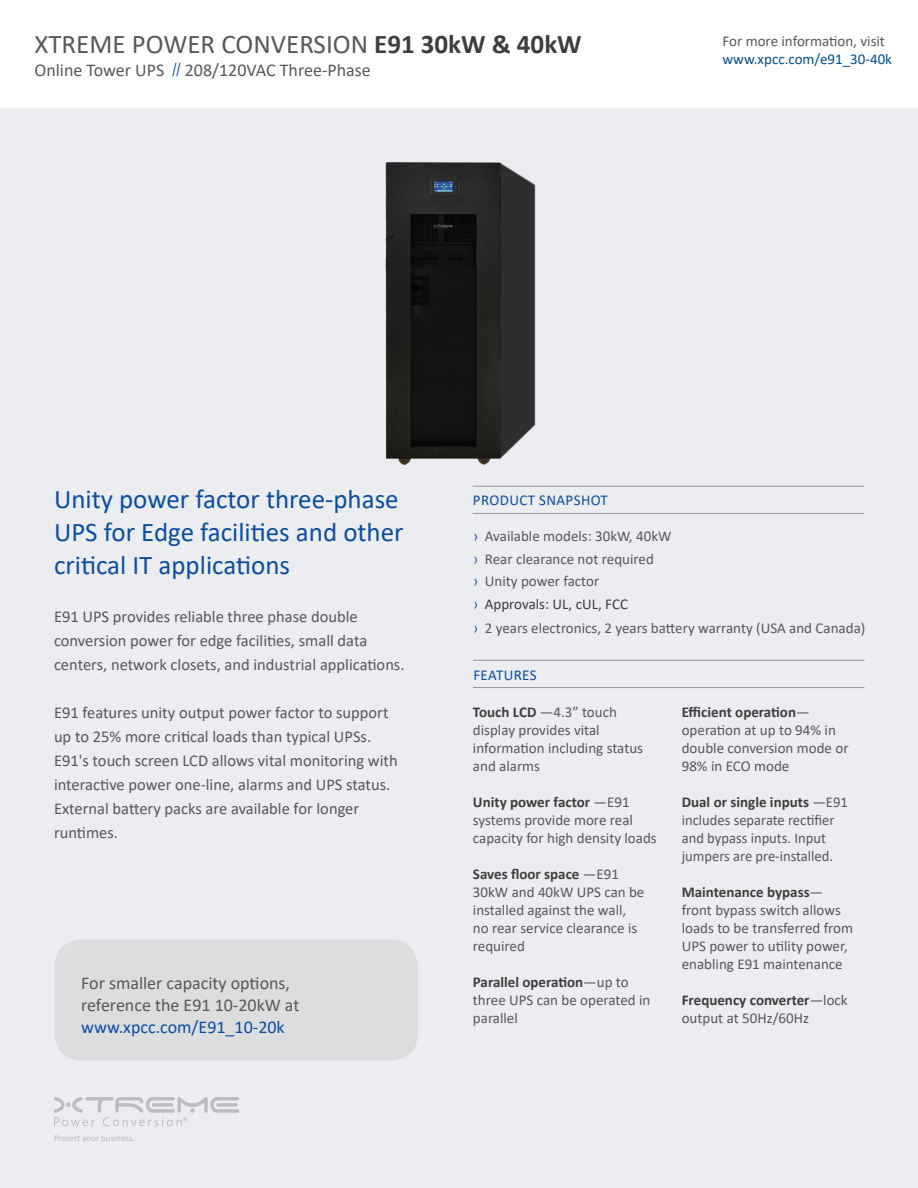
<style>
.page{position:relative;width:918px;height:1188px;background:#fff}
.page>*{position:absolute;margin:0;border:0;box-sizing:border-box;transform-origin:0 0}
.t1{font:27px/33px "Calibri";color:#0d4da1}
.t2{font:27px "Calibri";color:#57585a}
.t3{font:18px "Calibri";color:#57585a}
.t4{font:18px "Calibri";color:#0d4da1}
.t5{font:16.5px/24px "Calibri";color:#57585a}
.t6{font:15px/18px "Calibri";color:#57585a}
.t7{font:15px "Calibri";letter-spacing:.025em;color:#0d4da1}
.t8{font:15px "Calibri";color:#3e3e3f}
.t9{font:700 15px "Calibri";color:#3e3e3f}
.t10{font:9px "Calibri";color:#bcbdc0}
.s1{font-weight:700;color:#3e3e3f}
.s2{font-family:"Arial Narrow";color:#0d4da1}
.s3{color:#004f8f}
.s4{font-weight:400;color:#57585a}
</style>
<div class="page">
<div style="left:0;top:108px;width:918px;height:1080px;background:#ebedf0"></div>
<svg style="left:54px;top:1097px;width:185px;height:29px;background:#dddfe2"></svg>
<hr style="left:472px;top:486px;width:392px;height:1px;background:#939598">
<hr style="left:472px;top:513px;width:392px;height:1px;background:#939598">
<hr style="left:473px;top:660px;width:391px;height:1px;background:#939598">
<hr style="left:473px;top:687px;width:391px;height:1px;background:#939598">
<div style="left:55px;top:940px;width:363px;height:121px;background:#dcdddf;border-radius:27px"></div>
<p class="t2" style="left:34px;top:26px;width:549px">XTREME POWER CONVERSION <span class="s1">E91 30kW &amp; 40kW</span></p>
<p class="t3" style="left:34px;top:57px;width:338px">Online Tower UPS <span class="s2">//</span> 208/120VAC Three-Phase</p>
<p class="t6" style="left:723px;top:31px;width:171px">For more information, visit <span class="s3">www.xpcc.com/e91_30-40k</span></p>
<p class="t1" style="left:54px;top:482px;width:351px">Unity power factor three-phase<br>UPS for Edge facilities and other critical IT applications</p>
<p class="t5" style="left:54px;top:605px;width:352px">E91 UPS provides reliable three phase double conversion power for edge facilities, small data centers, network closets, and industrial applications.</p>
<p class="t5" style="left:54px;top:701px;width:345px">E91 features unity output power factor to support up to 25% more critical loads than typical UPSs.<br>E91's touch screen LCD allows vital monitoring with interactive power one-line, alarms and UPS status.<br>External battery packs are available for longer runtimes.</p>
<p class="t3" style="left:81px;top:971px;width:210px">For smaller capacity options,</p>
<p class="t3" style="left:81px;top:992px;width:220px">reference the E91 10-20kW at</p>
<p class="t4" style="left:81px;top:1014px;width:205px">www.xpcc.com/E91_10-20k</p>
<p class="t10" style="left:54px;top:1132px;width:82px">Protect your business.</p>
<p class="t7" style="left:473px;top:490px;width:136px">PRODUCT SNAPSHOT</p>
<p class="t6" style="left:474px;top:524px;width:199px;line-height:22.5px"><span class="s2">›</span> Available models: 30kW, 40kW <span class="s2">›</span> Rear clearance not required</p>
<p class="t6" style="left:474px;top:572px;width:127px"><span class="s2">›</span> Unity power factor</p>
<p class="t8" style="left:474px;top:593px;width:156px"><span class="s2">›</span> Approvals: UL, cUL, FCC</p>
<p class="t6" style="left:474px;top:618px;width:393px"><span class="s2">›</span> 2 years electronics, 2 years battery warranty (USA and Canada)</p>
<p class="t7" style="left:473px;top:664px;width:65px">FEATURES</p>
<p class="t6" style="left:473px;top:703px;width:172px"><span class="s1">Touch LCD</span> —4.3” touch display provides vital information including status and alarms</p>
<p class="t6" style="left:473px;top:793px;width:185px"><span class="s1">Unity power factor</span> —E91 systems provide more real capacity for high density loads</p>
<p class="t6" style="left:473px;top:865px;width:173px"><span class="s1">Saves floor space</span> —E91<br>30kW and 40kW UPS can be installed against the wall, no rear service clearance is required</p>
<p class="t6" style="left:473px;top:973px;width:179px"><span class="s1">Parallel operation</span>—up to three UPS can be operated in parallel</p>
<p class="t6" style="left:682px;top:703px;width:168px"><span class="s1">Efficient operation</span>— operation at up to 94% in double conversion mode or<br>98% in ECO mode</p>
<p class="t6" style="left:682px;top:793px;width:168px"><span class="s1">Dual or single inputs</span> —E91 includes separate rectifier and bypass inputs. Input jumpers are pre-installed.</p>
<p class="t9" style="left:682px;top:881px;width:143px">Maintenance bypass<span class="s4">—</span></p>
<p class="t6" style="left:682px;top:901px;width:173px">front bypass switch allows loads to be transferred from<br>UPS power to utility power, enabling E91 maintenance</p>
<p class="t6" style="left:682px;top:991px;width:168px"><span class="s1">Frequency converter</span>—lock output at 50Hz/60Hz</p>
</div>
